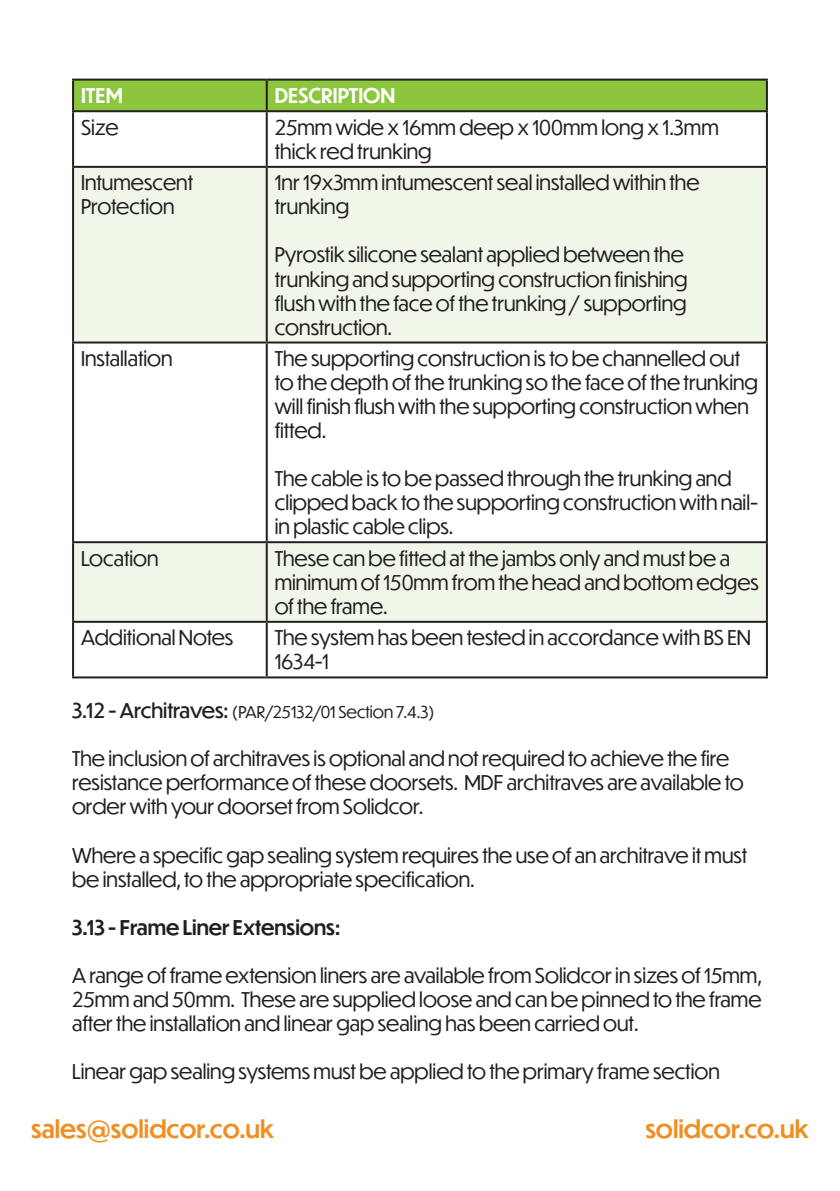
<style>
.page{position:relative;width:840px;height:1191px;background:#fff}
.page>*{position:absolute;margin:0;border:0;box-sizing:border-box;transform-origin:0 0}
.t1{font:500 24px "Dunbar Tall";color:#ee9021}
.t2{font:20px/24px "Dunbar Tall";color:#231f20}
.t3{font:500 20px "Dunbar Tall";color:#231f20}
.t4{font:500 20px "Dunbar Tall";color:#fff}
.t5{font:16px "Dunbar Tall";color:#231f20}
.s1{font-size:20px}
</style>
<div class="page">
<div style="left:74px;top:81px;width:691px;height:29px;background:#8bc63e"></div>
<svg style="left:74px;top:168px;width:691px;height:453px;fill:#f1f7e8"></svg>
<hr style="left:72px;top:79px;width:194px;height:2px;background:#231f20">
<hr style="left:72px;top:81px;width:2px;height:29px;background:#231f20">
<hr style="left:266px;top:79px;width:501px;height:2px;background:#231f20">
<hr style="left:265px;top:81px;width:2px;height:29px;background:#231f20">
<hr style="left:765px;top:81px;width:2px;height:29px;background:#231f20">
<hr style="left:72px;top:110px;width:194px;height:2px;background:#231f20">
<hr style="left:72px;top:112px;width:2px;height:54px;background:#231f20">
<hr style="left:266px;top:110px;width:501px;height:2px;background:#231f20">
<hr style="left:265px;top:112px;width:2px;height:54px;background:#231f20">
<hr style="left:765px;top:112px;width:2px;height:54px;background:#231f20">
<hr style="left:72px;top:166px;width:194px;height:2px;background:#231f20">
<hr style="left:72px;top:168px;width:2px;height:173px;background:#231f20">
<hr style="left:266px;top:166px;width:501px;height:2px;background:#231f20">
<hr style="left:265px;top:168px;width:2px;height:173px;background:#231f20">
<hr style="left:765px;top:168px;width:2px;height:173px;background:#231f20">
<hr style="left:72px;top:341px;width:194px;height:2px;background:#231f20">
<hr style="left:72px;top:343px;width:2px;height:198px;background:#231f20">
<hr style="left:266px;top:341px;width:501px;height:2px;background:#231f20">
<hr style="left:265px;top:343px;width:2px;height:198px;background:#231f20">
<hr style="left:765px;top:343px;width:2px;height:198px;background:#231f20">
<hr style="left:72px;top:541px;width:194px;height:2px;background:#231f20">
<hr style="left:72px;top:543px;width:2px;height:78px;background:#231f20">
<hr style="left:266px;top:541px;width:501px;height:2px;background:#231f20">
<hr style="left:265px;top:543px;width:2px;height:78px;background:#231f20">
<hr style="left:765px;top:543px;width:2px;height:78px;background:#231f20">
<hr style="left:72px;top:621px;width:194px;height:2px;background:#231f20">
<hr style="left:72px;top:623px;width:2px;height:53px;background:#231f20">
<hr style="left:266px;top:621px;width:501px;height:2px;background:#231f20">
<hr style="left:265px;top:623px;width:2px;height:53px;background:#231f20">
<hr style="left:765px;top:623px;width:2px;height:53px;background:#231f20">
<hr style="left:72px;top:676px;width:194px;height:2px;background:#231f20">
<hr style="left:266px;top:676px;width:501px;height:2px;background:#231f20">
<p class="t4" style="left:81px;top:81px;width:43px">ITEM</p>
<p class="t4" style="left:274px;top:81px;width:122px">DESCRIPTION</p>
<p class="t2" style="left:81px;top:115px;width:39px">Size</p>
<p class="t2" style="left:274px;top:115px;width:445px">25mm wide x 16mm deep x 100mm long x 1.3mm thick red trunking</p>
<p class="t2" style="left:81px;top:170px;width:113px">Intumescent<br>Protection</p>
<p class="t2" style="left:274px;top:170px;width:426px">1nr 19x3mm intumescent seal installed within the trunking</p>
<p class="t2" style="left:274px;top:242px;width:414px">Pyrostik silicone sealant applied between the trunking and supporting construction finishing flush with the face of the trunking / supporting construction.</p>
<p class="t2" style="left:81px;top:346px;width:93px">Installation</p>
<p class="t2" style="left:274px;top:346px;width:484px">The supporting construction is to be channelled out to the depth of the trunking so the face of the trunking will finish flush with the supporting construction when fitted.</p>
<p class="t2" style="left:274px;top:466px;width:484px">The cable is to be passed through the trunking and clipped back to the supporting construction with nail&shy;in plastic cable clips.</p>
<p class="t2" style="left:81px;top:545px;width:79px">Location</p>
<p class="t2" style="left:274px;top:545px;width:485px">These can be fitted at the jambs only and must be a minimum of 150mm from the head and bottom edges of the frame.</p>
<p class="t2" style="left:81px;top:625px;width:154px">Additional Notes</p>
<p class="t2" style="left:274px;top:625px;width:477px">The system has been tested in accordance with BS EN<br>1634-1</p>
<p class="t5" style="left:72px;top:701px;width:364px"><span class="s1">3.12 - Architraves:</span> (PAR/25132/01 Section 7.4.3)</p>
<p class="t2" style="left:72px;top:746px;width:673px">The inclusion of architraves is optional and not required to achieve the fire resistance performance of these doorsets. MDF architraves are available to order with your doorset from Solidcor.</p>
<p class="t2" style="left:72px;top:842px;width:676px">Where a specific gap sealing system requires the use of an architrave it must be installed, to the appropriate specification.</p>
<p class="t3" style="left:72px;top:912px;width:269px">3.13 - Frame Liner Extensions:</p>
<p class="t2" style="left:72px;top:962px;width:691px;text-align:justify">A range of frame extension liners are available from Solidcor in sizes of 15mm, 25mm and 50mm. These are supplied loose and can be pinned to the frame after the installation and linear gap sealing has been carried out.</p>
<p class="t2" style="left:72px;top:1058px;width:649px">Linear gap sealing systems must be applied to the primary frame section</p>
<p class="t1" style="left:31px;top:1111px;width:244px">sales@solidcor.co.uk</p>
<p class="t1" style="left:645px;top:1111px;width:165px">solidcor.co.uk</p>
</div>
